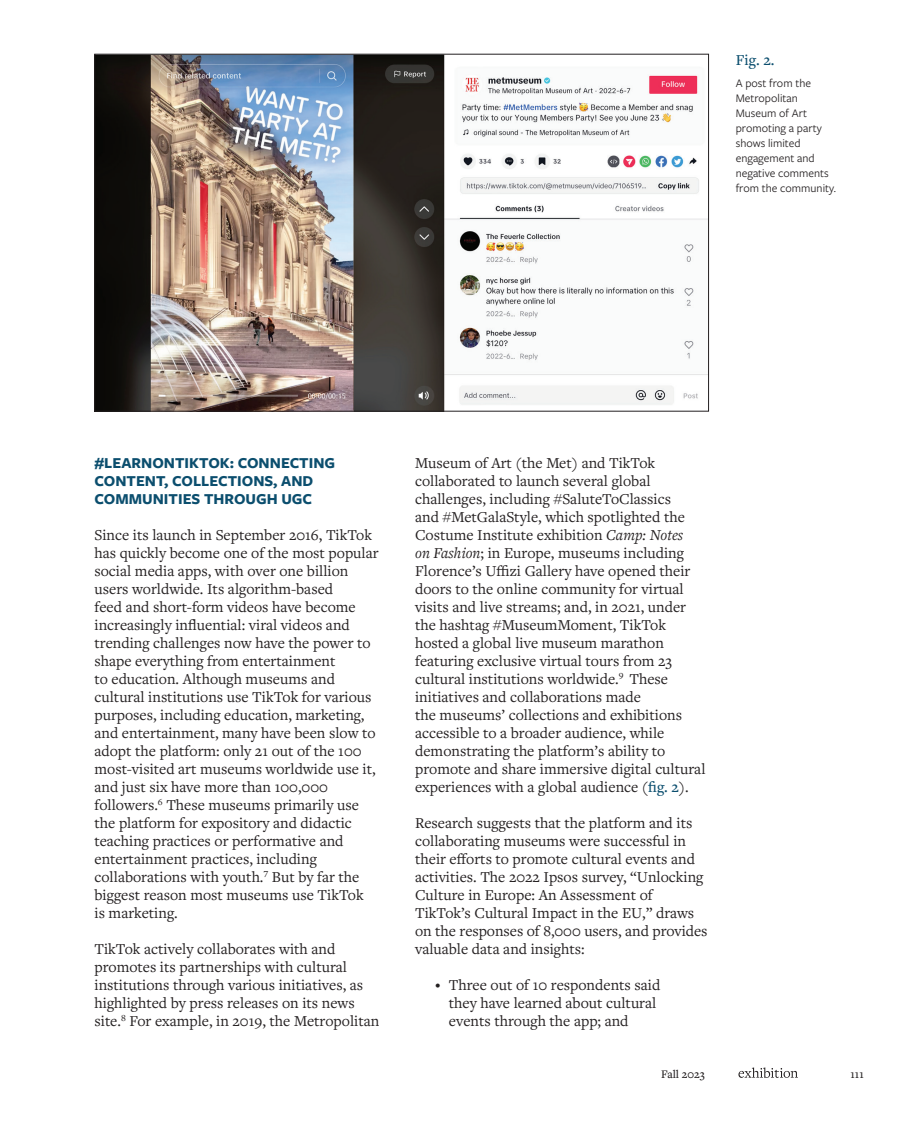
<style>
.page{position:relative;width:918px;height:1134px;background:#fff}
.page>*{position:absolute;margin:0;border:0;box-sizing:border-box;transform-origin:0 0}
.t1{font:15.75px/18px "Freight Text Pro";color:#231f20}
.t2{font:700 15.75px/18px "Freight Sans Pro";color:#0b4e6e}
.t3{font:500 15.75px "Freight Text Pro";color:#0b4e6e}
.t4{font:12px/15px "Freight Sans Pro";color:#231f20}
.t5{font:500 12px "Freight Text Pro";color:#231f20}
.s1{font-style:italic}
.s2{font-weight:500;color:#0b4e6e}
.s3{font-size:10.5px}
</style>
<div class="page">
<svg style="left:738px;top:1067px;width:60px;height:11px"></svg>
<img style="left:96px;top:56px;width:611px;height:353px">
<p class="t3" style="left:736px;top:49px;width:40px">Fig. 2.</p>
<p class="t4" style="left:736px;top:75px;width:102px">A post from the<br>Metropolitan<br>Museum of Art promoting a party shows limited engagement and negative comments from the community.</p>
<p class="t2" style="left:95px;top:453px;width:242px">#LEARNONTIKTOK: CONNECTING<br>CONTENT, COLLECTIONS, AND<br>COMMUNITIES THROUGH UGC</p>
<p class="t1" style="left:95px;top:525px;width:286px">Since its launch in September 2016, TikTok has quickly become one of the most popular social media apps, with over one billion users worldwide. Its algorithm-based<br>feed and short-form videos have become increasingly influential: viral videos and trending challenges now have the power to shape everything from entertainment<br>to education. Although museums and cultural institutions use TikTok for various purposes, including education, marketing, and entertainment, many have been slow to adopt the platform: only 21 out of the 100 most-visited art museums worldwide use it, and just six have more than 100,000 followers.<sup>6</sup> These museums primarily use the platform for expository and didactic teaching practices or performative and entertainment practices, including collaborations with youth.<sup>7</sup> But by far the biggest reason most museums use TikTok<br>is marketing.</p>
<p class="t1" style="left:95px;top:939px;width:286px">TikTok actively collaborates with and promotes its partnerships with cultural institutions through various initiatives, as highlighted by press releases on its news site.<sup>8</sup> For example, in 2019, the Metropolitan</p>
<p class="t1" style="left:415px;top:453px;width:292px">Museum of Art (the Met) and TikTok collaborated to launch several global challenges, including #SaluteToClassics<br>and #MetGalaStyle, which spotlighted the Costume Institute exhibition <span class="s1">Camp: Notes<br>on Fashion</span>; in Europe, museums including Florence’s Uffizi Gallery have opened their doors to the online community for virtual visits and live streams; and, in 2021, under the hashtag #MuseumMoment, TikTok hosted a global live museum marathon featuring exclusive virtual tours from 23 cultural institutions worldwide.<sup>9</sup> These initiatives and collaborations made<br>the museums’ collections and exhibitions accessible to a broader audience, while demonstrating the platform’s ability to promote and share immersive digital cultural experiences with a global audience (<span class="s2">fig. 2</span>).</p>
<p class="t1" style="left:415px;top:813px;width:294px">Research suggests that the platform and its collaborating museums were successful in their efforts to promote cultural events and activities. The 2022 Ipsos survey, “Unlocking Culture in Europe: An Assessment of TikTok’s Cultural Impact in the EU,” draws on the responses of 8,000 users, and provides valuable data and insights:</p>
<p class="t1" style="left:449px;top:975px;width:213px;text-indent:-14px"><span class="s3">•</span> Three out of 10 respondents said they have learned about cultural events through the app; and</p>
<p class="t5" style="left:661px;top:1066px;width:45px">Fall 2023</p>
<p class="t5" style="left:850px;top:1066px;width:15px">111</p>
</div>
